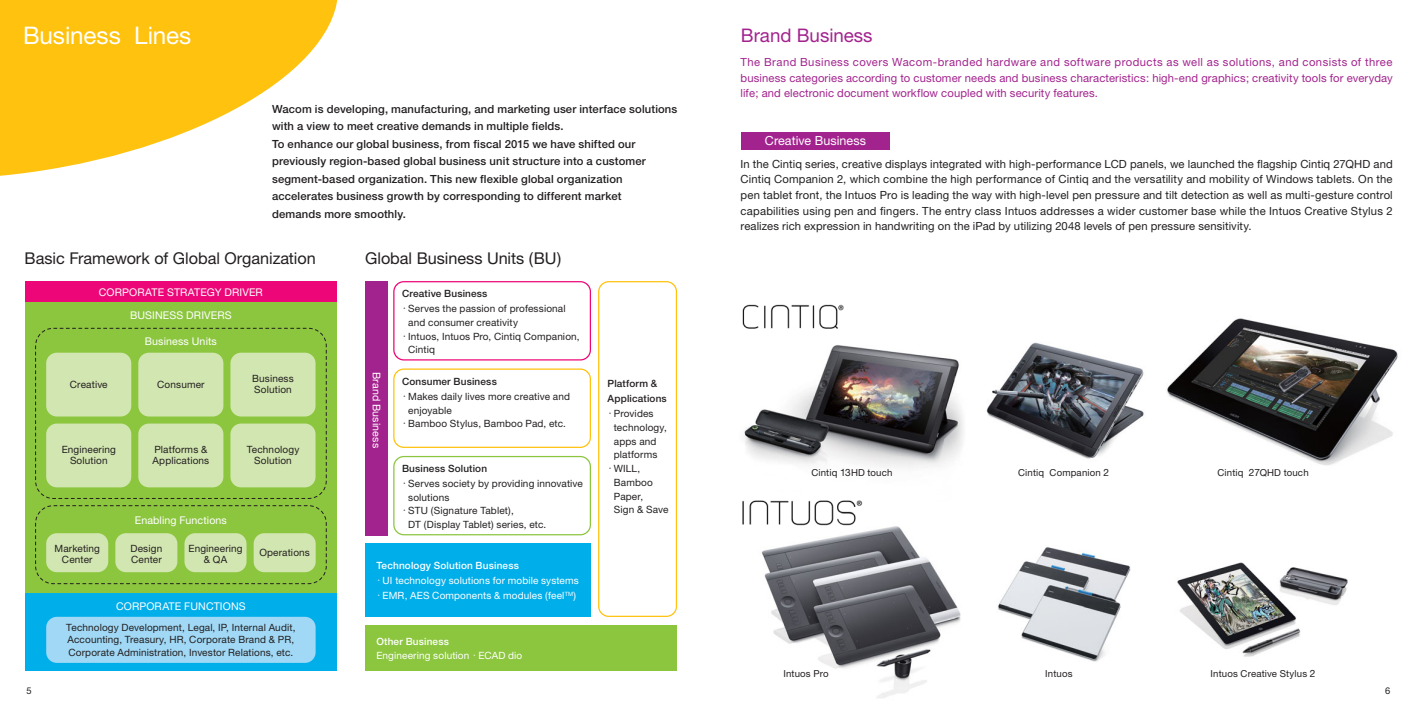
<style>
.page{position:relative;width:1418px;height:709px;background:#fff}
.page>*{position:absolute;margin:0;border:0;box-sizing:border-box;transform-origin:0 0}
.t1{font:24.25px "Helvetica Neue";color:#fff}
.t2{font:18.75px "Helvetica Neue";color:#a3238e}
.t3{font:16.25px "Helvetica Neue";color:#231f20}
.t4{font:12.5px "Helvetica Neue";letter-spacing:.005em;color:#fff}
.t5{font:11.25px/15.6px "Helvetica Neue";letter-spacing:.01em;color:#231f20;text-align:justify}
.t6{font:500 11.25px/17.5px "Helvetica Neue";letter-spacing:.01em;color:#231f20}
.t7{font:11.25px/15.6px "Helvetica Neue";letter-spacing:.01em;color:#a3238e;text-align:justify}
.t8{font:10.62px/23px "Helvetica Neue";letter-spacing:.01em;color:#fff;text-align:center}
.t9{font:10px/11.2px "Helvetica Neue";letter-spacing:.015em;color:#231f20}
.t10{font:10px/15.1px "Helvetica Neue";letter-spacing:.01em;color:#fff}
.t11{font:500 10px/15.1px "Helvetica Neue";letter-spacing:.015em;color:#231f20}
.t12{font:500 10px "Helvetica Neue";letter-spacing:.015em;color:#fff}
.t13{font:9.62px "Helvetica Neue";letter-spacing:.015em;color:#231f20}
.t14{font:9.38px "Helvetica Neue";color:#231f20}
.s1{font-weight:500}
.s2{font-family:"Shin Go Pro Light 90 pv RKSJ H"}
.s3{font-family:"Shin Go Pro Light 90 pv RKSJ H";font-weight:400}
.s4{font-weight:400}
.s5{font-size:10.12px}
</style>
<div class="page">
<svg style="left:0;top:0;width:338px;height:176px;fill:#ffc20e"></svg>
<img style="left:1167px;top:318px;width:231px;height:147px">
<img style="left:1177px;top:562px;width:171px;height:95px">
<img style="left:744px;top:345px;width:219px;height:123px">
<img style="left:986px;top:342px;width:158px;height:117px">
<img style="left:742px;top:304px;width:102px;height:25px">
<img style="left:761px;top:525px;width:200px;height:173px">
<img style="left:998px;top:547px;width:133px;height:115px">
<div style="left:741px;top:132px;width:148px;height:17px;background:#a3238e"></div>
<img style="left:742px;top:500px;width:120px;height:25px">
<div style="left:25px;top:281px;width:312px;height:21px;background:#ed0677"></div>
<div style="left:25px;top:302px;width:312px;height:291px;background:#8cc63f"></div>
<div style="left:25px;top:593px;width:312px;height:77px;background:#00aeea"></div>
<div style="left:365px;top:625px;width:312px;height:45px;background:#8cc63f"></div>
<div style="left:35px;top:328px;width:292px;height:171px;border:1px dashed #231f20;border-radius:18px"></div>
<div style="left:35px;top:505px;width:292px;height:79px;border:1px dashed #231f20;border-radius:18px"></div>
<div style="left:365px;top:543px;width:226px;height:74px;background:#00aeea"></div>
<div style="left:365px;top:281px;width:23px;height:254px;background:#a3238e"></div>
<div style="left:46px;top:353px;width:85px;height:63px;background:#d2e6b1;border-radius:11px"></div>
<div style="left:138px;top:353px;width:85px;height:63px;background:#d2e6b1;border-radius:11px"></div>
<div style="left:230px;top:353px;width:85px;height:63px;background:#d2e6b1;border-radius:11px"></div>
<div style="left:46px;top:423px;width:85px;height:64px;background:#d2e6b1;border-radius:11px"></div>
<div style="left:138px;top:423px;width:85px;height:64px;background:#d2e6b1;border-radius:11px"></div>
<div style="left:230px;top:423px;width:85px;height:64px;background:#d2e6b1;border-radius:11px"></div>
<div style="left:46px;top:533px;width:62px;height:39px;background:#d2e6b1;border-radius:11px"></div>
<div style="left:115px;top:533px;width:62px;height:39px;background:#d2e6b1;border-radius:11px"></div>
<div style="left:184px;top:533px;width:62px;height:39px;background:#d2e6b1;border-radius:11px"></div>
<div style="left:254px;top:533px;width:62px;height:39px;background:#d2e6b1;border-radius:11px"></div>
<div style="left:46px;top:617px;width:269px;height:46px;background:#a0d8f5;border-radius:11px"></div>
<svg style="left:393px;top:281px;width:198px;height:79px"></svg>
<svg style="left:393px;top:368px;width:198px;height:80px"></svg>
<svg style="left:393px;top:456px;width:198px;height:79px"></svg>
<svg style="left:598px;top:281px;width:79px;height:336px"></svg>
<h1 class="t1" style="left:23px;top:27px;width:170px">Business Lines</h1>
<p class="t6" style="left:272px;top:101px;width:407px">Wacom is developing, manufacturing, and marketing user interface solutions with a view to meet creative demands in multiple fields.<br>To enhance our global business, from fiscal 2015 we have shifted our previously region-based global business unit structure into a customer segment-based organization. This new flexible global organization accelerates business growth by corresponding to different market<br>demands more smoothly.</p>
<h3 class="t3" style="left:25px;top:253px;width:293px">Basic Framework of Global Organization</h3>
<h3 class="t3" style="left:365px;top:253px;width:198px">Global Business Units (BU)</h3>
<p class="t8" style="left:99px;top:282px;width:165px">CORPORATE STRATEGY DRIVER<br>BUSINESS DRIVERS</p>
<p class="t8" style="left:145px;top:331px;width:74px">Business Units</p>
<p class="t9" style="left:70px;top:380px;width:39px">Creative</p>
<p class="t9" style="left:157px;top:380px;width:49px">Consumer</p>
<p class="t9" style="left:252px;top:373px;width:43px">Business<br>Solution</p>
<p class="t9" style="left:62px;top:444px;width:56px;text-align:center">Engineering<br>Solution</p>
<p class="t9" style="left:153px;top:444px;width:58px">Platforms &amp;<br>Applications</p>
<p class="t9" style="left:247px;top:444px;width:54px;text-align:center">Technology<br>Solution</p>
<p class="t8" style="left:135px;top:510px;width:94px">Enabling Functions</p>
<p class="t9" style="left:55px;top:543px;width:47px;text-align:center">Marketing<br>Center</p>
<p class="t9" style="left:130px;top:543px;width:33px">Design<br>Center</p>
<p class="t9" style="left:188px;top:543px;width:56px;text-align:center">Engineering &amp; QA</p>
<p class="t9" style="left:259px;top:548px;width:52px">Operations</p>
<p class="t8" style="left:116px;top:595px;width:131px">CORPORATE FUNCTIONS</p>
<p class="t9" style="left:66px;top:622px;width:231px;line-height:12.5px;text-align:justify">Technology Development, Legal, IP, Internal Audit, Accounting, Treasury, HR, Corporate Brand &amp; PR, Corporate Administration, Investor Relations, etc.</p>
<p class="t9" style="left:399px;top:287px;width:168px;line-height:15.2px"><span class="s1">Creative Business<br></span><span class="s2">・</span>Serves the passion of professional</p>
<p class="t9" style="left:408px;top:317px;width:111px">and consumer creativity</p>
<p class="t9" style="left:399px;top:331px;width:182px"><span class="s2">・</span>Intuos, Intuos Pro, Cintiq Companion,</p>
<p class="t9" style="left:408px;top:345px;width:28px">Cintiq</p>
<p class="t8" style="left:387px;top:372px;width:78px;rotate:90deg">Brand Business</p>
<p class="t9" style="left:399px;top:374px;width:172px;line-height:15.2px"><span class="s1">Consumer Business<br></span><span class="s2">・</span>Makes daily lives more creative and</p>
<p class="t9" style="left:399px;top:404px;width:168px;line-height:14px;text-indent:9px">enjoyable<br><span class="s2">・</span>Bamboo Stylus, Bamboo Pad, etc.</p>
<p class="t9" style="left:399px;top:461px;width:185px;line-height:15.2px"><span class="s1">Business Solution<br></span><span class="s2">・</span>Serves society by providing innovative</p>
<p class="t9" style="left:408px;top:492px;width:43px">solutions</p>
<p class="t9" style="left:399px;top:506px;width:116px"><span class="s2">・</span>STU (Signature Tablet),</p>
<p class="t9" style="left:408px;top:520px;width:139px">DT (Display Tablet) series, etc.</p>
<p class="t10" style="left:374px;top:558px;width:206px"><span class="s1">Technology Solution Business<br></span><span class="s2">・</span>UI technology solutions for mobile systems<span class="s2">・</span>EMR, AES Components &amp; modules (feel<sup>TM</sup>)</p>
<p class="t12" style="left:376px;top:637px;width:74px">Other Business</p>
<p class="t10" style="left:376px;top:649px;width:147px">Engineering solution <span class="s2">・</span>ECAD dio</p>
<p class="t11" style="left:605px;top:377px;width:63px">Platform &amp;<br>Applications<span class="s3">・</span><span class="s4">Provides</span></p>
<p class="t9" style="left:614px;top:422px;width:54px">technology,</p>
<p class="t9" style="left:614px;top:436px;width:44px">apps and</p>
<p class="t9" style="left:614px;top:450px;width:45px">platforms</p>
<p class="t9" style="left:605px;top:464px;width:37px"><span class="s2">・</span>WILL,</p>
<p class="t9" style="left:614px;top:477px;width:40px">Bamboo</p>
<p class="t9" style="left:614px;top:491px;width:31px">Paper,</p>
<p class="t9" style="left:614px;top:505px;width:56px">Sign &amp; Save</p>
<h2 class="t2" style="left:741px;top:28px;width:133px">Brand Business</h2>
<p class="t7" style="left:740px;top:55px;width:653px">The Brand Business covers Wacom-branded hardware and software products as well as solutions, and consists of three business categories according to customer needs and business characteristics: high-end graphics; creativity tools for everyday life; and electronic document workflow coupled with security features.</p>
<p class="t4" style="left:765px;top:136px;width:103px">Creative Business</p>
<p class="t5" style="left:740px;top:157px;width:653px">In the Cintiq series, creative displays integrated with high-performance LCD panels, we launched the flagship Cintiq 27QHD and Cintiq Companion 2, which combine the high performance of Cintiq and the versatility and mobility of Windows tablets. On the pen tablet front, the Intuos Pro is leading the way with high-level pen pressure and tilt detection as well as multi-gesture control capabilities using pen and fingers. The entry class Intuos addresses a wider customer base while the Intuos Creative Stylus 2 realizes rich expression in handwriting on the iPad by utilizing 2048 levels of pen pressure sensitivity.</p>
<p class="t13" style="left:811px;top:469px;width:83px">Cintiq <span class="s5">13</span>HD touch</p>
<p class="t13" style="left:1018px;top:469px;width:92px">Cintiq Companion <span class="s5">2</span></p>
<p class="t13" style="left:1217px;top:469px;width:93px">Cintiq <span class="s5">27</span>QHD touch</p>
<p class="t13" style="left:783px;top:670px;width:47px">Intuos Pro</p>
<p class="t13" style="left:1045px;top:670px;width:29px">Intuos</p>
<p class="t13" style="left:1210px;top:670px;width:106px">Intuos Creative Stylus <span class="s5">2</span></p>
<p class="t14" style="left:27px;top:687px;width:7px">5</p>
<p class="t14" style="left:1385px;top:687px;width:7px">6</p>
</div>
